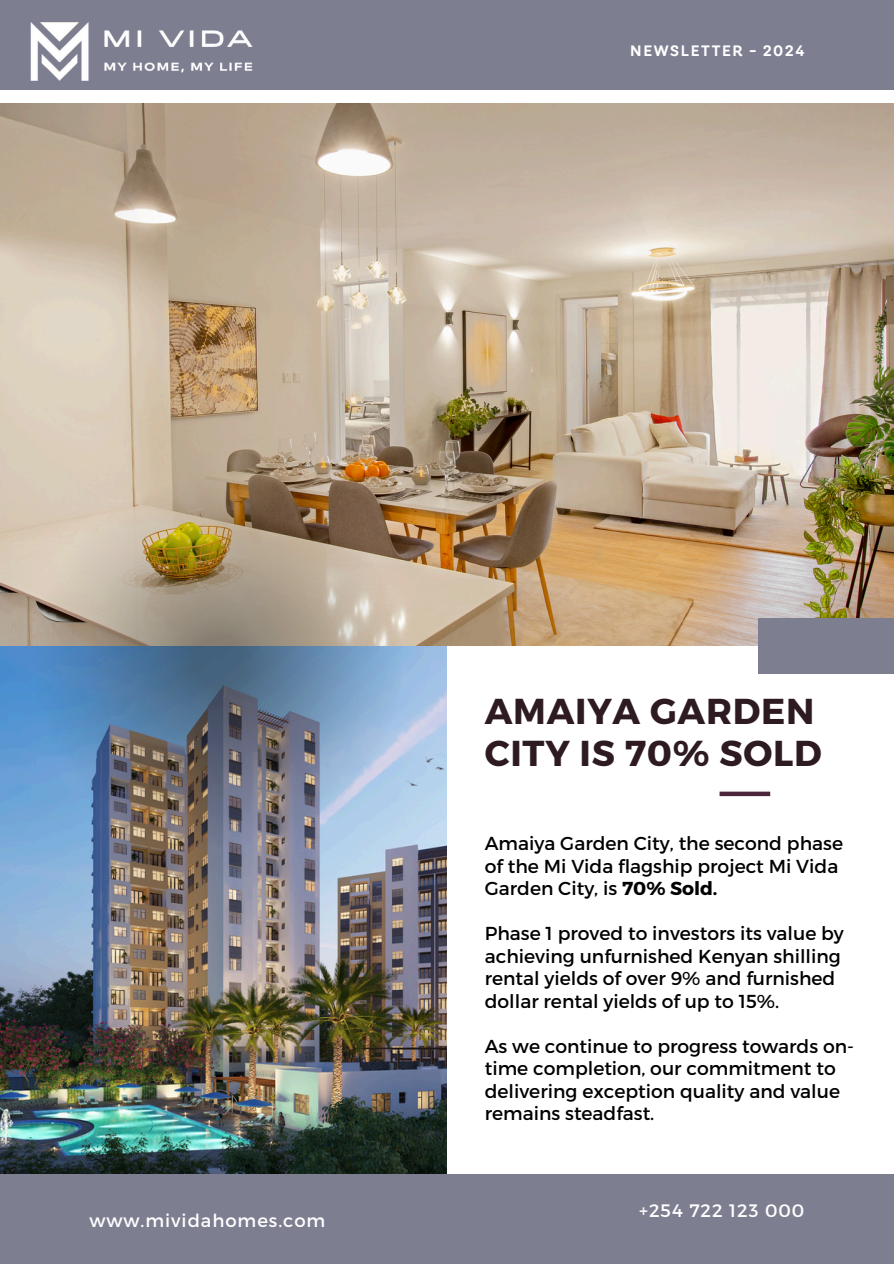
<style>
.page{position:relative;width:894px;height:1264px;background:#fff}
.page>*{position:absolute;margin:0;border:0;box-sizing:border-box;transform-origin:0 0}
.t1{font:700 36px/42.8px "Montserrat";letter-spacing:.02em;color:#2e1b22}
.t2{font:18.75px/22.5px "Montserrat";color:#000}
.t3{font:18px "Montserrat";letter-spacing:.055em;color:#fff}
.t4{font:700 15px "TT Hazelnuts";letter-spacing:.11em;color:#fff}
.s1{font-weight:700}
</style>
<div class="page">
<img style="left:0;top:646px;width:447px;height:527px">
<img style="left:0;top:103px;width:893px;height:543px">
<div style="left:0;top:0;width:893px;height:89px;background:#7d7f91"></div>
<img style="left:33px;top:476px;width:370px;height:370px">
<div style="left:0;top:1174px;width:893px;height:89px;background:#7d7f91"></div>
<div style="left:719px;top:791px;width:51px;height:5px;background:#4a253b"></div>
<div style="left:758px;top:618px;width:135px;height:55px;background:#7d7f91"></div>
<img style="left:0;top:22px;width:302px;height:137px">
<p class="t4" style="left:630px;top:42px;width:175px">NEWSLETTER - 2024</p>
<h1 class="t3" style="left:89px;top:1209px;width:237px">www.mividahomes.com</h1>
<p class="t1" style="left:484px;top:687px;width:338px">AMAIYA GARDEN<br>CITY IS 70% SOLD</p>
<h2 class="t2" style="left:484px;top:831px;width:359px">Amaiya Garden City, the second phase of the Mi Vida flagship project Mi Vida<br>Garden City, is <span class="s1">70% Sold.</span></h2>
<h2 class="t2" style="left:484px;top:921px;width:360px">Phase 1 proved to investors its value by achieving unfurnished Kenyan shilling rental yields of over 9% and furnished dollar rental yields of up to 15%.</h2>
<h2 class="t2" style="left:484px;top:1033px;width:370px">As we continue to progress towards on&shy;time completion, our commitment to delivering exception quality and value remains steadfast.</h2>
<h2 class="t3" style="left:639px;top:1198px;width:166px">+254 722 123 000</h2>
</div>
